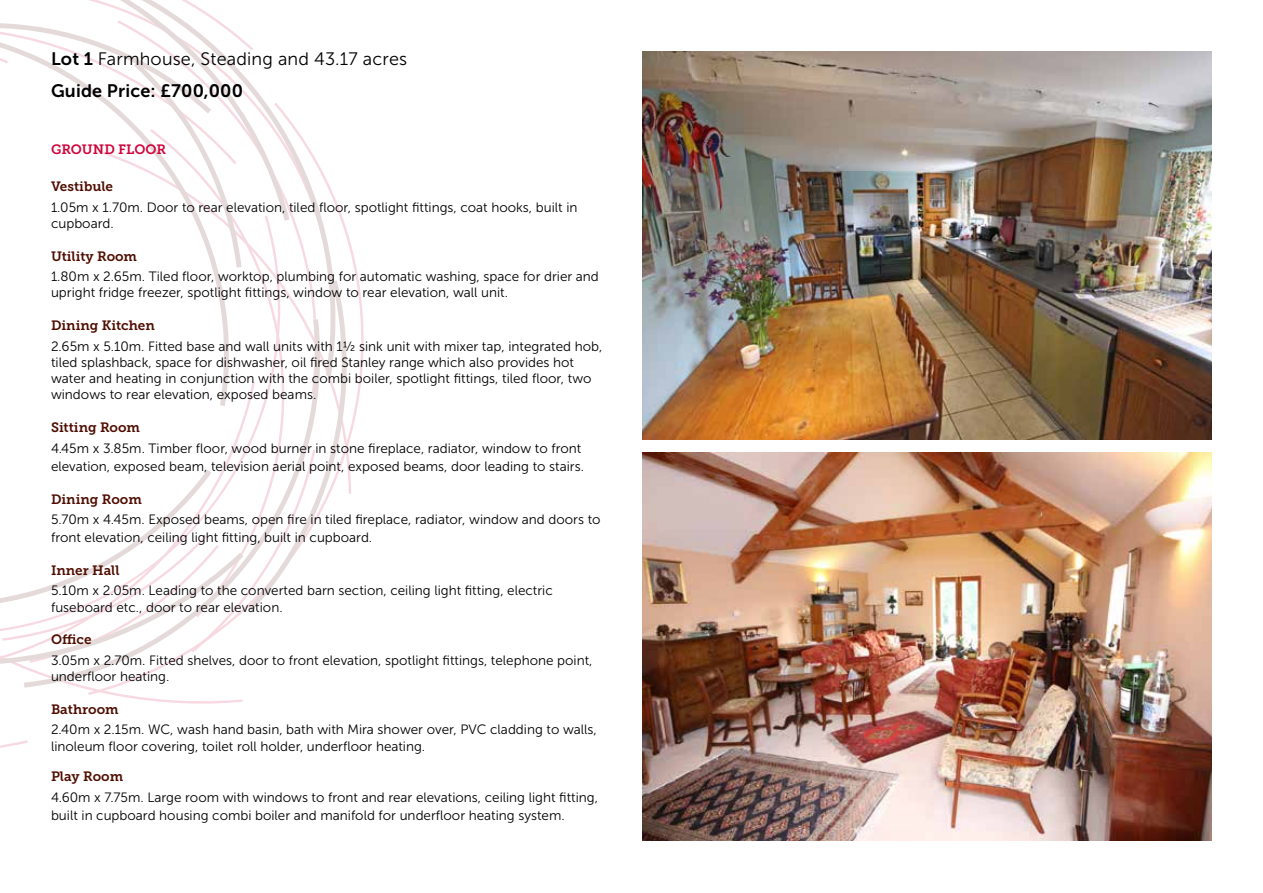
<style>
.page{position:relative;width:1263px;height:893px;background:#fff}
.page>*{position:absolute;margin:0;border:0;box-sizing:border-box;transform-origin:0 0}
.t1{font:18px "Museo Sans 300";letter-spacing:.01em;color:#000}
.t2{font:18px "Museo Sans 700";letter-spacing:.01em;color:#000}
.t3{font:13.5px/16.2px "Museo Sans 300";color:#000}
.t4{font:13.5px "Museo Slab 700";color:#4f0d00}
.t5{font:13.5px "Museo Slab 700";color:#d0043c}
.s1{font-family:"Museo Sans 700"}
</style>
<div class="page">
<svg style="left:0;top:119px;width:350px;height:629px"></svg>
<svg style="left:0;top:0;width:289px;height:221px"></svg>
<img style="left:642px;top:51px;width:570px;height:388px">
<img style="left:642px;top:453px;width:570px;height:388px">
<h1 class="t1" style="left:51px;top:49px;width:358px"><span class="s1">Lot 1</span> Farmhouse, Steading and 43.17 acres</h1>
<h1 class="t2" style="left:51px;top:81px;width:194px">Guide Price: £700,000</h1>
<p class="t5" style="left:51px;top:142px;width:117px">GROUND FLOOR</p>
<p class="t4" style="left:51px;top:179px;width:64px">Vestibule</p>
<p class="t3" style="left:51px;top:199px;width:528px">1.05m x 1.70m. Door to rear elevation, tiled floor, spotlight fittings, coat hooks, built in cupboard.</p>
<p class="t4" style="left:51px;top:248px;width:88px">Utility Room</p>
<p class="t3" style="left:51px;top:269px;width:549px">1.80m x 2.65m. Tiled floor, worktop, plumbing for automatic washing, space for drier and upright fridge freezer, spotlight fittings, window to rear elevation, wall unit.</p>
<p class="t4" style="left:51px;top:318px;width:105px">Dining Kitchen</p>
<p class="t3" style="left:51px;top:338px;width:553px">2.65m x 5.10m. Fitted base and wall units with 1½ sink unit with mixer tap, integrated hob, tiled splashback, space for dishwasher, oil fired Stanley range which also provides hot water and heating in conjunction with the combi boiler, spotlight fittings, tiled floor, two windows to rear elevation, exposed beams.</p>
<p class="t4" style="left:51px;top:420px;width:91px">Sitting Room</p>
<p class="t3" style="left:51px;top:439px;width:535px;line-height:18px">4.45m x 3.85m. Timber floor, wood burner in stone fireplace, radiator, window to front elevation, exposed beam, television aerial point, exposed beams, door leading to stairs.</p>
<p class="t4" style="left:51px;top:491px;width:92px">Dining Room</p>
<p class="t3" style="left:51px;top:510px;width:551px;line-height:18px">5.70m x 4.45m. Exposed beams, open fire in tiled fireplace, radiator, window and doors to front elevation, ceiling light fitting, built in cupboard.</p>
<p class="t4" style="left:51px;top:563px;width:70px">Inner Hall</p>
<p class="t3" style="left:51px;top:583px;width:503px">5.10m x 2.05m. Leading to the converted barn section, ceiling light fitting, electric fuseboard etc., door to rear elevation.</p>
<p class="t4" style="left:51px;top:632px;width:42px">Office</p>
<p class="t3" style="left:51px;top:652px;width:543px">3.05m x 2.70m. Fitted shelves, door to front elevation, spotlight fittings, telephone point, underfloor heating.</p>
<p class="t4" style="left:51px;top:702px;width:69px">Bathroom</p>
<p class="t3" style="left:51px;top:722px;width:547px">2.40m x 2.15m. WC, wash hand basin, bath with Mira shower over, PVC cladding to walls, linoleum floor covering, toilet roll holder, underfloor heating.</p>
<p class="t4" style="left:51px;top:769px;width:74px">Play Room</p>
<p class="t3" style="left:51px;top:788px;width:548px;line-height:18px">4.60m x 7.75m. Large room with windows to front and rear elevations, ceiling light fitting, built in cupboard housing combi boiler and manifold for underfloor heating system.</p>
</div>
